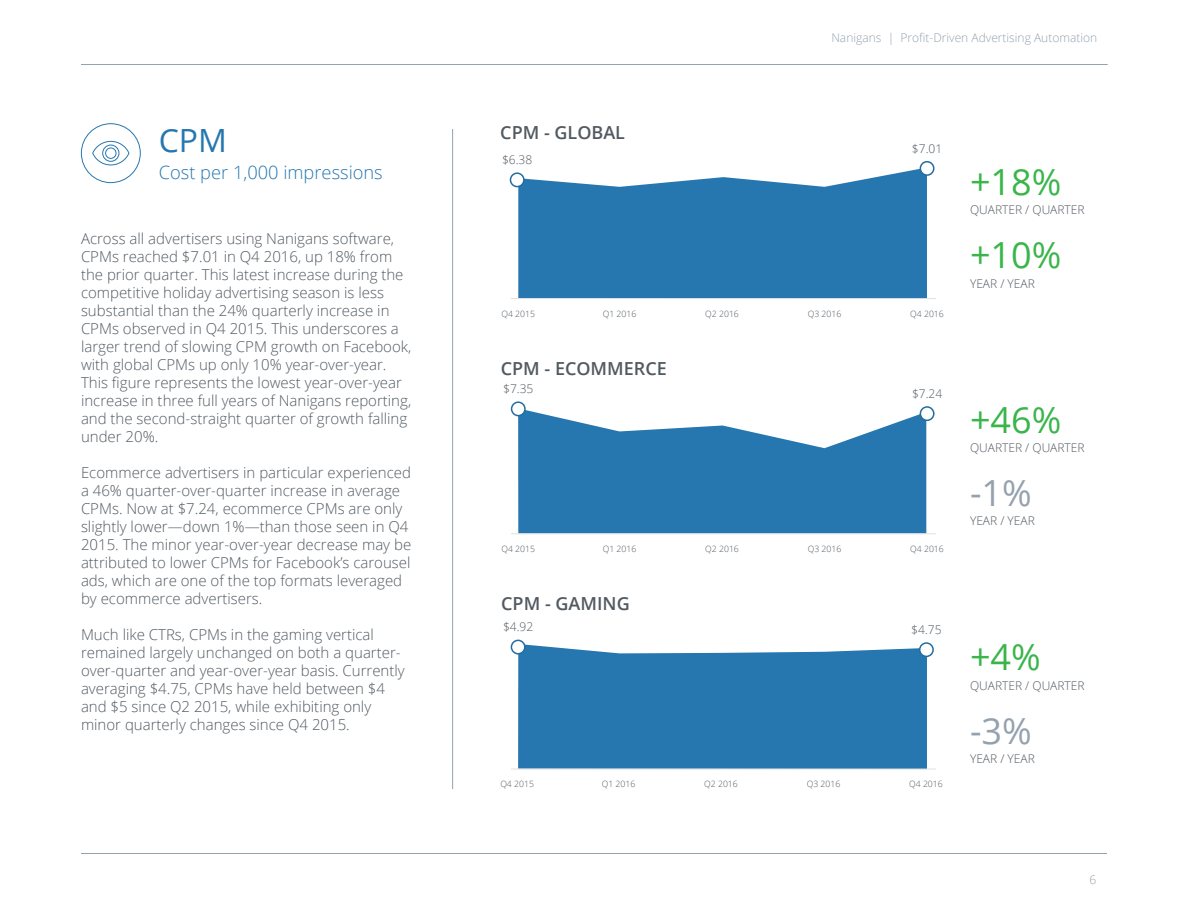
<style>
.page{position:relative;width:1188px;height:918px;background:#fff}
.page>*{position:absolute;margin:0;border:0;box-sizing:border-box;transform-origin:0 0}
.t1{font:36px "Open Sans";color:#39b54a}
.t2{font:36px "Open Sans";color:#94a1ae}
.t3{font:31.95px "Open Sans";color:#2677b0}
.t4{font:300 18.3px "Open Sans";color:#2677b0}
.t5{font:600 18px "Open Sans";color:#525a61}
.t6{font:300 15px/18px "Open Sans";color:#525a61}
.t7{font:300 12px "Open Sans";color:#525a61}
.t8{font:300 12px "Open Sans";color:#94a1ae}
.t9{font:300 8.7px "Open Sans";color:#525a61}
</style>
<div class="page">
<div style="left:518px;top:644px;width:409px;height:125px;background:#2677b0"></div>
<svg style="left:518px;top:408px;width:408px;height:125px;fill:#2677b0"></svg>
<svg style="left:518px;top:168px;width:409px;height:130px;background:#3b84b7"></svg>
<hr style="left:81px;top:64px;width:1027px;height:1px;background:#94a1ae">
<div style="left:81px;top:123px;width:60px;height:60px;border:1px solid #2677b0;border-radius:50%"></div>
<hr style="left:81px;top:853px;width:1026px;height:1px;background:#94a1ae">
<svg style="left:92px;top:141px;width:37px;height:25px"></svg>
<div style="left:105px;top:148px;width:11px;height:11px;border:1px solid #2677b0;border-radius:50%"></div>
<div style="left:920px;top:162px;width:14px;height:13px;background:#fff;border-radius:50%"></div>
<div style="left:920px;top:161px;width:15px;height:15px;border:2px solid #236ca0;border-radius:50%"></div>
<div style="left:510px;top:173px;width:14px;height:14px;background:#fff;border-radius:50%"></div>
<div style="left:510px;top:172px;width:15px;height:15px;border:2px solid #236ca0;border-radius:50%"></div>
<hr style="left:452px;top:129px;width:1px;height:660px;background:#94a1ae">
<div style="left:512px;top:402px;width:13px;height:14px;background:#fff;border-radius:50%"></div>
<div style="left:511px;top:401px;width:15px;height:15px;border:2px solid #236ca0;border-radius:50%"></div>
<div style="left:920px;top:407px;width:14px;height:13px;background:#fff;border-radius:50%"></div>
<div style="left:920px;top:406px;width:15px;height:15px;border:2px solid #236ca0;border-radius:50%"></div>
<hr style="left:511px;top:533px;width:425px;height:1px;background:#e0e0e0">
<hr style="left:511px;top:298px;width:425px;height:1px;background:#e0e0e0">
<div style="left:920px;top:643px;width:13px;height:13px;background:#fff;border-radius:50%"></div>
<div style="left:919px;top:642px;width:15px;height:15px;border:2px solid #236ca0;border-radius:50%"></div>
<div style="left:511px;top:640px;width:14px;height:14px;background:#fff;border-radius:50%"></div>
<div style="left:511px;top:640px;width:15px;height:15px;border:2px solid #236ca0;border-radius:50%"></div>
<hr style="left:511px;top:769px;width:425px;height:1px;background:#e0e0e0">
<h2 class="t3" style="left:159px;top:118px;width:70px">CPM</h2>
<p class="t4" style="left:159px;top:160px;width:225px">Cost per 1,000 impressions</p>
<p class="t6" style="left:81px;top:229px;width:332px">Across all advertisers using Nanigans software, CPMs reached $7.01 in Q4 2016, up 18% from the prior quarter. This latest increase during the competitive holiday advertising season is less substantial than the 24% quarterly increase in CPMs observed in Q4 2015. This underscores a larger trend of slowing CPM growth on Facebook, with global CPMs up only 10% year-over-year.<br>This figure represents the lowest year-over-year increase in three full years of Nanigans reporting, and the second-straight quarter of growth falling under 20%.</p>
<p class="t6" style="left:81px;top:463px;width:332px">Ecommerce advertisers in particular experienced a 46% quarter-over-quarter increase in average CPMs. Now at $7.24, ecommerce CPMs are only slightly lower—down 1%—than those seen in Q4<br>2015. The minor year-over-year decrease may be attributed to lower CPMs for Facebook’s carousel ads, which are one of the top formats leveraged by ecommerce advertisers.</p>
<p class="t6" style="left:81px;top:625px;width:325px">Much like CTRs, CPMs in the gaming vertical remained largely unchanged on both a quarter&shy;over-quarter and year-over-year basis. Currently averaging $4.75, CPMs have held between $4 and $5 since Q2 2015, while exhibiting only minor quarterly changes since Q4 2015.</p>
<p class="t5" style="left:500px;top:121px;width:126px">CPM - GLOBAL</p>
<p class="t7" style="left:502px;top:152px;width:32px">$6.38</p>
<p class="t8" style="left:831px;top:29px;width:267px">Nanigans | Profit-Driven Advertising Automation</p>
<p class="t7" style="left:912px;top:140px;width:32px">$7.01</p>
<h1 class="t1" style="left:970px;top:157px;width:93px">+18%</h1>
<p class="t7" style="left:970px;top:202px;width:116px">QUARTER / QUARTER</p>
<h1 class="t1" style="left:970px;top:230px;width:93px">+10%</h1>
<p class="t7" style="left:970px;top:275px;width:66px">YEAR / YEAR</p>
<p class="t9" style="left:501px;top:308px;width:35px">Q4 2015</p>
<p class="t9" style="left:603px;top:308px;width:35px">Q1 2016</p>
<p class="t9" style="left:705px;top:308px;width:35px">Q2 2016</p>
<p class="t9" style="left:808px;top:308px;width:35px">Q3 2016</p>
<p class="t9" style="left:910px;top:308px;width:35px">Q4 2016</p>
<p class="t5" style="left:501px;top:356px;width:168px">CPM - ECOMMERCE</p>
<p class="t7" style="left:503px;top:381px;width:32px">$7.35</p>
<p class="t7" style="left:912px;top:385px;width:32px">$7.24</p>
<p class="t9" style="left:501px;top:543px;width:35px">Q4 2015</p>
<p class="t9" style="left:603px;top:543px;width:35px">Q1 2016</p>
<p class="t9" style="left:705px;top:543px;width:35px">Q2 2016</p>
<p class="t9" style="left:808px;top:543px;width:35px">Q3 2016</p>
<p class="t9" style="left:910px;top:543px;width:35px">Q4 2016</p>
<p class="t5" style="left:501px;top:591px;width:130px">CPM - GAMING</p>
<p class="t7" style="left:503px;top:619px;width:32px">$4.92</p>
<p class="t7" style="left:911px;top:621px;width:32px">$4.75</p>
<p class="t9" style="left:500px;top:778px;width:35px">Q4 2015</p>
<p class="t9" style="left:602px;top:778px;width:35px">Q1 2016</p>
<p class="t9" style="left:704px;top:778px;width:35px">Q2 2016</p>
<p class="t9" style="left:807px;top:778px;width:35px">Q3 2016</p>
<p class="t9" style="left:909px;top:778px;width:35px">Q4 2016</p>
<h1 class="t1" style="left:970px;top:395px;width:93px">+46%</h1>
<p class="t7" style="left:970px;top:440px;width:116px">QUARTER / QUARTER</p>
<h1 class="t2" style="left:970px;top:468px;width:63px">-1%</h1>
<p class="t7" style="left:970px;top:513px;width:66px">YEAR / YEAR</p>
<h1 class="t1" style="left:970px;top:633px;width:72px">+4%</h1>
<p class="t7" style="left:970px;top:677px;width:116px">QUARTER / QUARTER</p>
<h1 class="t2" style="left:970px;top:706px;width:63px">-3%</h1>
<p class="t7" style="left:970px;top:750px;width:66px">YEAR / YEAR</p>
<p class="t8" style="left:1090px;top:871px;width:8px">6</p>
</div>
